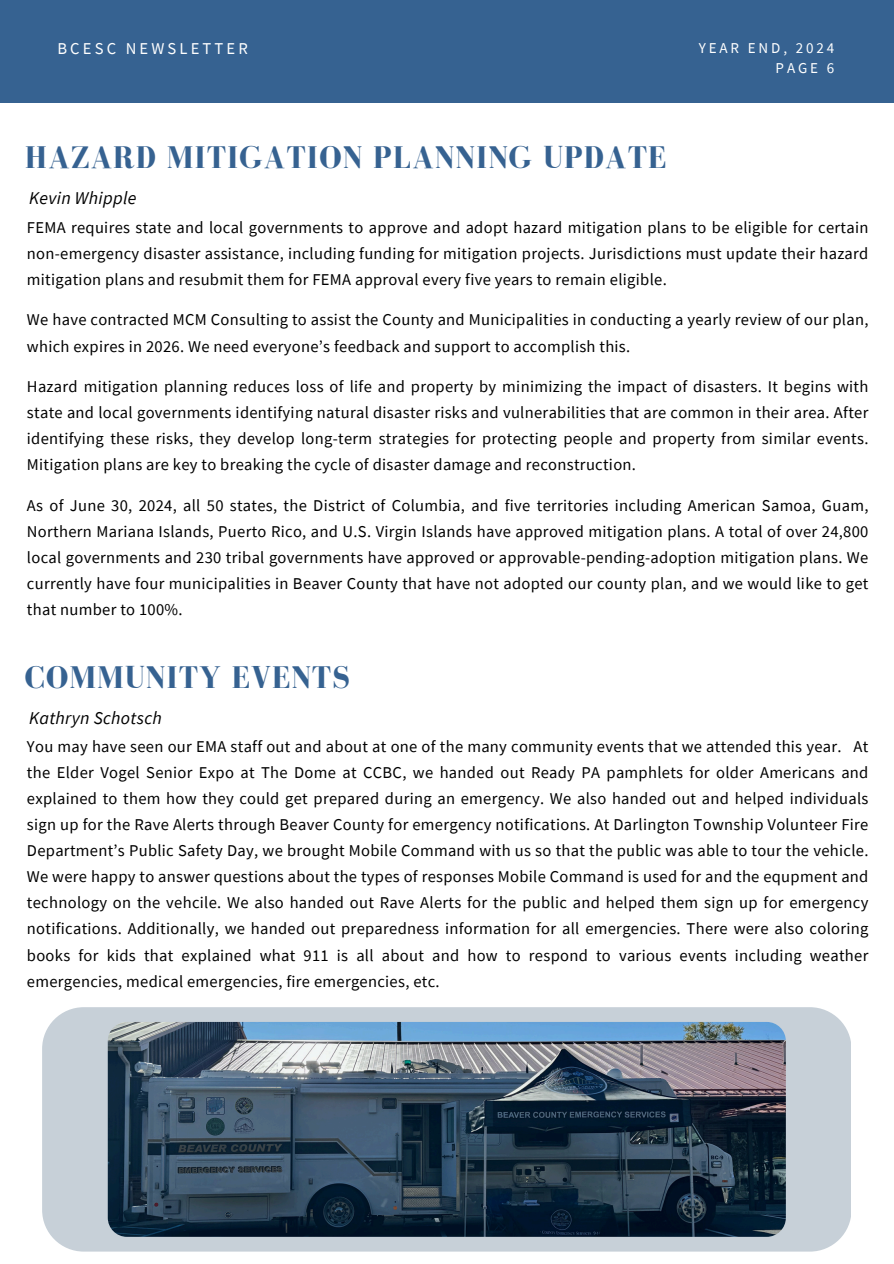
<style>
.page{position:relative;width:894px;height:1264px;background:#fff}
.page>*{position:absolute;margin:0;border:0;box-sizing:border-box;transform-origin:0 0}
.t1{font:700 32.1px "Bodoni FLF";letter-spacing:.03em;color:#366291}
.t2{font:italic 18px "Source Sans Pro";letter-spacing:.02em;color:#000}
.t3{font:16.5px/26.1px "Source Sans Pro";letter-spacing:.02em;color:#000;text-align:justify}
.t4{font:16.5px "Source Sans Pro";letter-spacing:.19em;color:#fff}
.t5{font:15px "Source Sans Pro";letter-spacing:.19em;color:#fff}
</style>
<div class="page">
<div style="left:0;top:0;width:893px;height:102px;background:#366291"></div>
<div style="left:42px;top:1007px;width:808px;height:244px;background:#c7d0d8;border-radius:42px"></div>
<img style="left:108px;top:1021px;width:677px;height:215px;border-radius:19px">
<h2 class="t4" style="left:57px;top:38px;width:192px">BCESC NEWSLETTER</h2>
<p class="t5" style="left:698px;top:38px;width:137px">YEAR END, 2024</p>
<p class="t5" style="left:775px;top:59px;width:60px">PAGE 6</p>
<h3 class="t1" style="left:25px;top:140px;width:642px">HAZARD MITIGATION PLANNING UPDATE</h3>
<h3 class="t2" style="left:29px;top:186px;width:109px">Kevin Whipple</h3>
<h1 class="t3" style="left:27px;top:214px;width:842px">FEMA requires state and local governments to approve and adopt hazard mitigation plans to be eligible for certain non-emergency disaster assistance, including funding for mitigation projects. Jurisdictions must update their hazard mitigation plans and resubmit them for FEMA approval every five years to remain eligible.</h1>
<h3 class="t3" style="left:27px;top:306px;width:842px">We have contracted MCM Consulting to assist the County and Municipalities in conducting a yearly review of our plan, which expires in 2026. We need everyone’s feedback and support to accomplish this.</h3>
<h3 class="t3" style="left:27px;top:373px;width:842px">Hazard mitigation planning reduces loss of life and property by minimizing the impact of disasters. It begins with state and local governments identifying natural disaster risks and vulnerabilities that are common in their area. After identifying these risks, they develop long-term strategies for protecting people and property from similar events.<br>Mitigation plans are key to breaking the cycle of disaster damage and reconstruction.</h3>
<h3 class="t3" style="left:27px;top:492px;width:842px">As of June 30, 2024, all 50 states, the District of Columbia, and five territories including American Samoa, Guam, Northern Mariana Islands, Puerto Rico, and U.S. Virgin Islands have approved mitigation plans. A total of over 24,800 local governments and 230 tribal governments have approved or approvable-pending-adoption mitigation plans. We currently have four municipalities in Beaver County that have not adopted our county plan, and we would like to get that number to 100%.</h3>
<h3 class="t1" style="left:25px;top:660px;width:327px">COMMUNITY EVENTS</h3>
<h3 class="t2" style="left:29px;top:706px;width:134px">Kathryn Schotsch</h3>
<h1 class="t3" style="left:27px;top:732px;width:842px">You may have seen our EMA staff out and about at one of the many community events that we attended this year. At the Elder Vogel Senior Expo at The Dome at CCBC, we handed out Ready PA pamphlets for older Americans and explained to them how they could get prepared during an emergency. We also handed out and helped individuals sign up for the Rave Alerts through Beaver County for emergency notifications. At Darlington Township Volunteer Fire Department’s Public Safety Day, we brought Mobile Command with us so that the public was able to tour the vehicle.<br>We were happy to answer questions about the types of responses Mobile Command is used for and the equpment and technology on the vehcile. We also handed out Rave Alerts for the public and helped them sign up for emergency notifications. Additionally, we handed out preparedness information for all emergencies. There were also coloring books for kids that explained what 911 is all about and how to respond to various events including weather emergencies, medical emergencies, fire emergencies, etc.</h1>
</div>
